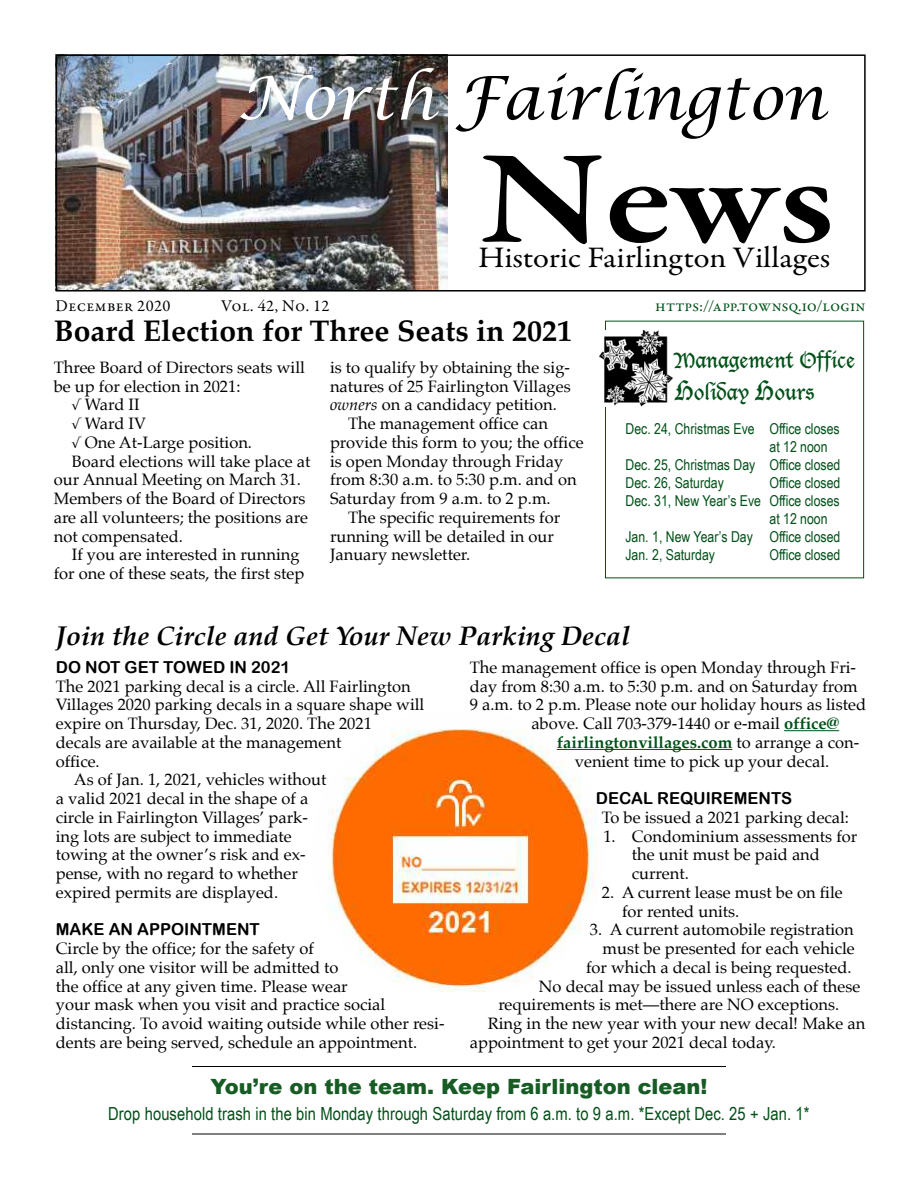
<style>
.page{position:relative;width:918px;height:1188px;background:#fff}
.page>*{position:absolute;margin:0;border:0;box-sizing:border-box;transform-origin:0 0}
.t1{font:600 135px "Garamond Premr Pro";color:#000;scale:1.2 1}
.t2{font:italic 60px "Lucida Calligraphy";color:#000}
.t3{font:700 30px "Palatino";color:#000}
.t4{font:30px "Garamond Premr Pro";color:#000;scale:1.09 1}
.t5{font:italic 700 27px "Palatino";color:#000}
.t6{font:900 21px "Arial";color:#185c25}
.t7{font:21px/32.4px "Lucida Blackletter";color:#005017}
.t8{font:18px "Arial Narrow";letter-spacing:.005em;color:#005017}
.t9{font:16.5px/18.8px "Palatino";color:#000}
.t10{font:16.5px "Arial Rounded MT Bold";color:#000}
.t11{font:700 16.5px "Palatino";color:#005017}
.t12{font:16.5px "Garamond Premr Pro";letter-spacing:-.005em;color:#005017}
.t13{font:16.5px "Garamond Premr Pro";letter-spacing:.025em;color:#000}
.t14{font:15px "Arial Narrow";color:#005017}
.s1{color:#fff}
.s2{font-style:italic}
.s3{font-size:27px}
.s4{font-weight:700;color:#005017}
.s5{font-weight:400;color:#000}
</style>
<div class="page">
<div style="left:605px;top:321px;width:259px;height:257px;border:1px solid #005017"></div>
<img style="left:600px;top:330px;width:72px;height:76px">
<img style="left:59px;top:57px;width:388px;height:232px">
<div style="left:56px;top:54px;width:810px;height:238px;border:2px solid #000"></div>
<hr style="left:192px;top:1134px;width:534px;height:1px;background:#000">
<img style="left:328px;top:729px;width:277px;height:263px">
<hr style="left:784px;top:730px;width:55px;height:1px;background:#005017">
<hr style="left:557px;top:749px;width:175px;height:1px;background:#005017">
<hr style="left:192px;top:1066px;width:534px;height:1px;background:#000">
<h2 class="t2" style="left:238px;top:62px;width:589px"><span class="s1">North</span> Fairlington</h2>
<h1 class="t1" style="left:480px;top:118px;width:297px">News</h1>
<h3 class="t4" style="left:478px;top:239px;width:325px">Historic Fairlington Villages</h3>
<p class="t13" style="left:56px;top:295px;width:117px">December 2020</p>
<p class="t13" style="left:221px;top:295px;width:110px">Vol. 42, No. 12</p>
<p class="t12" style="left:655px;top:295px;width:212px">https://app.townsq.io/login</p>
<h3 class="t3" style="left:54px;top:305px;width:520px">Board Election for Three Seats in 2021</h3>
<p class="t9" style="left:330px;top:358px;width:242px">is to qualify by obtaining the sig-</p>
<p class="t9" style="left:330px;top:376px;width:242px">natures of 25 Fairlington Villages</p>
<p class="t9" style="left:330px;top:395px;width:228px"><span class="s2">owners</span> on a candidacy petition.</p>
<p class="t9" style="left:348px;top:414px;width:202px">The management office can</p>
<p class="t9" style="left:330px;top:433px;width:255px">provide this form to you; the office</p>
<p class="t9" style="left:330px;top:451px;width:235px">is open Monday through Friday</p>
<p class="t9" style="left:330px;top:470px;width:248px">from 8:30 a.m. to 5:30 p.m. and on</p>
<p class="t9" style="left:330px;top:489px;width:222px">Saturday from 9 a.m. to 2 p.m.</p>
<p class="t9" style="left:348px;top:508px;width:214px">The specific requirements for</p>
<p class="t9" style="left:330px;top:526px;width:226px">running will be detailed in our</p>
<p class="t9" style="left:330px;top:545px;width:142px">January newsletter.</p>
<p class="t9" style="left:54px;top:358px;width:253px">Three Board of Directors seats will</p>
<p class="t9" style="left:54px;top:376px;width:188px">be up for election in 2021:</p>
<p class="t9" style="left:72px;top:395px;width:69px">√ Ward II</p>
<p class="t9" style="left:72px;top:414px;width:76px">√ Ward IV</p>
<p class="t9" style="left:72px;top:433px;width:182px">√ One At-Large position.</p>
<p class="t9" style="left:72px;top:451px;width:240px">Board elections will take place at</p>
<p class="t9" style="left:54px;top:470px;width:249px">our Annual Meeting on March 31.</p>
<p class="t9" style="left:54px;top:489px;width:253px">Members of the Board of Directors</p>
<p class="t9" style="left:54px;top:508px;width:256px">are all volunteers; the positions are</p>
<p class="t9" style="left:54px;top:526px;width:131px">not compensated.</p>
<p class="t9" style="left:72px;top:545px;width:229px">If you are interested in running</p>
<p class="t9" style="left:54px;top:564px;width:252px">for one of these seats, the first step</p>
<p class="t7" style="left:674px;top:344px;width:182px">Management Office<br><span class="s3">H</span>oliday <span class="s3">H</span>ours</p>
<p class="t14" style="left:626px;top:418px;width:216px">Dec. 24, Christmas Eve Office closes</p>
<p class="t14" style="left:770px;top:436px;width:60px">at 12 noon</p>
<p class="t14" style="left:626px;top:454px;width:216px">Dec. 25, Christmas Day Office closed</p>
<p class="t14" style="left:626px;top:472px;width:100px">Dec. 26, Saturday</p>
<p class="t14" style="left:770px;top:472px;width:72px">Office closed</p>
<p class="t14" style="left:626px;top:490px;width:216px">Dec. 31, New Year’s Eve Office closes</p>
<p class="t14" style="left:770px;top:508px;width:60px">at 12 noon</p>
<p class="t14" style="left:626px;top:526px;width:216px">Jan. 1, New Year’s Day Office closed</p>
<p class="t14" style="left:626px;top:544px;width:91px">Jan. 2, Saturday</p>
<p class="t14" style="left:770px;top:544px;width:72px">Office closed</p>
<h3 class="t5" style="left:56px;top:613px;width:576px">Join the Circle and Get Your New Parking Decal</h3>
<p class="t9" style="left:470px;top:658px;width:388px">The management office is open Monday through Fri-</p>
<p class="t9" style="left:470px;top:676px;width:389px">day from 8:30 a.m. to 5:30 p.m. and on Saturday from</p>
<p class="t9" style="left:470px;top:695px;width:398px">9 a.m. to 2 p.m. Please note our holiday hours as listed</p>
<p class="t9" style="left:531px;top:714px;width:309px">above. Call 703-379-1440 or e-mail <span class="s4">office@</span></p>
<p class="t11" style="left:557px;top:728px;width:304px">fairlingtonvillages.com <span class="s5">to arrange a con-</span></p>
<p class="t9" style="left:575px;top:751px;width:256px">venient time to pick up your decal.</p>
<p class="t10" style="left:596px;top:788px;width:198px">DECAL REQUIREMENTS</p>
<p class="t9" style="left:602px;top:808px;width:249px">To be issued a 2021 parking decal:</p>
<p class="t9" style="left:632px;top:826px;width:227px;text-indent:-28px">1. Condominium assessments for the unit must be paid and current.</p>
<p class="t9" style="left:622px;top:883px;width:222px;text-indent:-20px">2. A current lease must be on file for rented units.</p>
<p class="t9" style="left:590px;top:920px;width:266px">3. A current automobile registration</p>
<p class="t9" style="left:603px;top:939px;width:254px">must be presented for each vehicle</p>
<p class="t9" style="left:586px;top:958px;width:267px">for which a decal is being requested.</p>
<p class="t9" style="left:539px;top:976px;width:323px">No decal may be issued unless each of these</p>
<p class="t9" style="left:498px;top:995px;width:343px">requirements is met—there are NO exceptions.</p>
<p class="t9" style="left:488px;top:1014px;width:379px">Ring in the new year with your new decal! Make an</p>
<p class="t9" style="left:470px;top:1033px;width:308px">appointment to get your 2021 decal today.</p>
<p class="t10" style="left:56px;top:657px;width:236px">DO NOT GET TOWED IN 2021</p>
<p class="t9" style="left:56px;top:676px;width:356px">The 2021 parking decal is a circle. All Fairlington</p>
<p class="t9" style="left:56px;top:695px;width:370px">Villages 2020 parking decals in a square shape will</p>
<p class="t9" style="left:56px;top:714px;width:318px">expire on Thursday, Dec. 31, 2020. The 2021</p>
<p class="t9" style="left:56px;top:733px;width:287px">decals are available at the management</p>
<p class="t9" style="left:56px;top:751px;width:45px">office.</p>
<p class="t9" style="left:74px;top:770px;width:254px">As of Jan. 1, 2021, vehicles without</p>
<p class="t9" style="left:56px;top:789px;width:254px">a valid 2021 decal in the shape of a</p>
<p class="t9" style="left:56px;top:808px;width:254px">circle in Fairlington Villages’ park-</p>
<p class="t9" style="left:56px;top:826px;width:237px">ing lots are subject to immediate</p>
<p class="t9" style="left:56px;top:845px;width:251px">towing at the owner’s risk and ex-</p>
<p class="t9" style="left:56px;top:864px;width:244px">pense, with no regard to whether</p>
<p class="t9" style="left:56px;top:883px;width:224px">expired permits are displayed.</p>
<p class="t10" style="left:56px;top:920px;width:206px">MAKE AN APPOINTMENT</p>
<p class="t9" style="left:56px;top:939px;width:390px">Circle by the office; for the safety of<br>all, only one visitor will be admitted to<br>the office at any given time. Please wear<br>your mask when you visit and practice social distancing. To avoid waiting outside while other resi&shy;dents are being served, schedule an appointment.</p>
<p class="t6" style="left:210px;top:1072px;width:499px">You’re on the team. Keep Fairlington clean!</p>
<p class="t8" style="left:108px;top:1100px;width:703px">Drop household trash in the bin Monday through Saturday from 6 a.m. to 9 a.m. *Except Dec. 25 + Jan. 1*</p>
</div>
